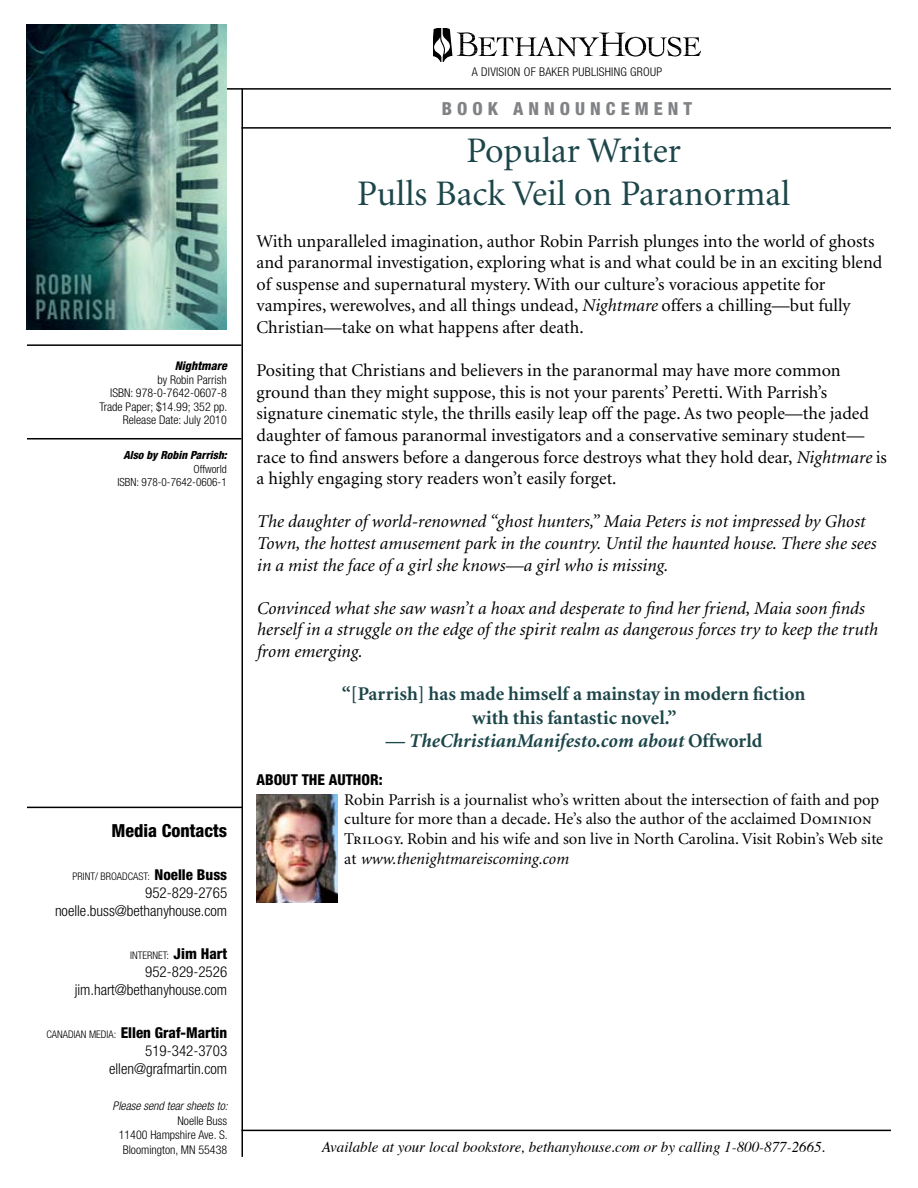
<style>
.page{position:relative;width:918px;height:1188px;background:#fff}
.page>*{position:absolute;margin:0;border:0;box-sizing:border-box;transform-origin:0 0}
.t1{font:36px/43.2px "Minion";color:#1d464a;text-align:center}
.t2{font:700 19.5px/23.4px "Minion";color:#1d464a;text-align:center}
.t3{font:italic 700 19.5px "Minion";color:#1d464a}
.t4{font:18px/21.6px "Minion";color:#000}
.t5{font:italic 18px/21.6px "Minion";color:#000}
.t6{font:800 condensed 18px "Helvetica Neue";letter-spacing:.28em;color:#808285}
.t7{font:800 condensed 18px "Helvetica Neue";color:#000}
.t8{font:16.5px/19.8px "Minion";color:#000}
.t9{font:300 condensed 15px/18px "Helvetica Neue";color:#000;text-align:right}
.t10{font:italic 15px "Times";color:#000}
.t11{font:800 condensed 15px "Helvetica Neue";color:#000}
.t12{font:300 condensed 12px/13.5px "Helvetica Neue";color:#000;text-align:right}
.t13{font:300 condensed 12px "Helvetica Neue";letter-spacing:.02em;color:#000}
.t14{font:italic 300 condensed 12px "Helvetica Neue";color:#000}
.t15{font:italic 800 condensed 12px "Helvetica Neue";color:#000}
.t16{font:300 condensed 11.25px/13.5px "Helvetica Neue";color:#000;text-align:right}
.t17{font:italic 800 condensed 11.25px "Helvetica Neue";color:#000}
.t18{font:300 condensed 10.5px "Helvetica Neue";color:#000}
.t19{font:5.55px "Cochin";letter-spacing:-.04em;color:#000}
.s1{font-weight:800;font-size:15px}
.s2{font-size:10.5px}
.s3{font-weight:800}
.s4{font-style:italic}
.s5{font-style:normal}
.s6{font-family:"Minion Regular SC"}
</style>
<div class="page">
<hr style="left:27px;top:344px;width:214px;height:2px;background:#000">
<hr style="left:241px;top:88px;width:2px;height:1069px;background:#000">
<hr style="left:241px;top:1130px;width:650px;height:1px;background:#000">
<svg style="left:434px;top:28px;width:266px;height:34px"></svg>
<hr style="left:227px;top:88px;width:664px;height:2px;background:#000">
<hr style="left:241px;top:127px;width:650px;height:2px;background:#000">
<hr style="left:27px;top:807px;width:216px;height:1px;background:#000">
<hr style="left:27px;top:438px;width:214px;height:2px;background:#000">
<img style="left:27px;top:25px;width:200px;height:304px">
<img style="left:256px;top:794px;width:81px;height:108px">
<p class="t15" style="left:175px;top:358px;width:54px">Nightmare</p>
<p class="t12" style="left:99px;top:373px;width:129px">by Robin Parrish<br>ISBN: 978-0-7642-0607-8<br>Trade Paper; $14.99; 352 pp.<br>Release Date: July 2010</p>
<p class="t17" style="left:123px;top:448px;width:105px">Also by Robin Parrish:</p>
<p class="t16" style="left:117px;top:462px;width:111px">Offworld<br>ISBN: 978-0-7642-0606-1</p>
<p class="t7" style="left:112px;top:819px;width:117px">Media Contacts</p>
<p class="t18" style="left:73px;top:870px;width:156px">PRINT/ BROADCAST: <span class="s1">Noelle Buss</span></p>
<p class="t9" style="left:55px;top:883px;width:174px">952-829-2765 noelle.buss@bethanyhouse.com</p>
<p class="t18" style="left:130px;top:949px;width:98px">INTERNET: <span class="s1">Jim Hart</span></p>
<p class="t9" style="left:75px;top:963px;width:154px">952-829-2526 jim.hart@bethanyhouse.com</p>
<p class="t9" style="left:46px;top:1024px;width:182px"><span class="s2">CANADIAN MEDIA:</span> <span class="s3">Ellen Graf-Martin<br></span>519-342-3703 ellen@grafmartin.com</p>
<p class="t14" style="left:113px;top:1099px;width:117px">Please send tear sheets to:</p>
<p class="t12" style="left:119px;top:1113px;width:110px;line-height:14.4px">Noelle Buss<br>11400 Hampshire Ave. S.<br>Bloomington, MN 55438</p>
<p class="t13" style="left:472px;top:65px;width:192px">A DIVISION OF BAKER PUBLISHING GROUP</p>
<p class="t6" style="left:442px;top:97px;width:252px">BOOK ANNOUNCEMENT</p>
<h1 class="t1" style="left:357px;top:130px;width:435px">Popular Writer<br>Pulls Back Veil on Paranormal</h1>
<p class="t4" style="left:256px;top:231px;width:627px">With unparalleled imagination, author Robin Parrish plunges into the world of ghosts and paranormal investigation, exploring what is and what could be in an exciting blend of suspense and supernatural mystery. With our culture’s voracious appetite for vampires, werewolves, and all things undead, <span class="s4">Nightmare</span> offers a chilling—but fully Christian—take on what happens after death.</p>
<p class="t4" style="left:256px;top:360px;width:632px">Positing that Christians and believers in the paranormal may have more common ground than they might suppose, this is not your parents’ Peretti. With Parrish’s signature cinematic style, the thrills easily leap off the page. As two people—the jaded daughter of famous paranormal investigators and a conservative seminary student— race to find answers before a dangerous force destroys what they hold dear, <span class="s4">Nightmare</span> is a highly engaging story readers won’t easily forget.</p>
<p class="t5" style="left:256px;top:512px;width:621px">The daughter of world-renowned “ghost hunters,” Maia Peters is not impressed by Ghost<br>Town, the hottest amusement park in the country. Until the haunted house. There she sees in a mist the face of a girl she knows—a girl who is missing.</p>
<p class="t5" style="left:256px;top:598px;width:623px">Convinced what she saw wasn’t a hoax and desperate to find her friend, Maia soon finds herself in a struggle on the edge of the spirit realm as dangerous forces try to keep the truth from emerging.</p>
<p class="t2" style="left:342px;top:683px;width:465px">“[Parrish] has made himself a mainstay in modern fiction with this fantastic novel.”</p>
<p class="t3" style="left:385px;top:731px;width:379px">— TheChristianManifesto.com about <span class="s5">Offworld</span></p>
<p class="t11" style="left:256px;top:770px;width:128px">ABOUT THE AUTHOR:</p>
<p class="t8" style="left:344px;top:790px;width:540px">Robin Parrish is a journalist who’s written about the intersection of faith and pop culture for more than a decade. He’s also the author of the acclaimed <span class="s6">Dominion Trilogy</span>. Robin and his wife and son live in North Carolina. Visit Robin’s Web site at <span class="s4">www.thenightmareiscoming.com</span></p>
<p class="t19" style="left:761px;top:243px;width:117px">Follow this layout for applications where the designated</p>
<p class="t10" style="left:322px;top:1134px;width:505px">Available at your local bookstore, bethanyhouse.com or by calling 1-800-877-2665.</p>
</div>
